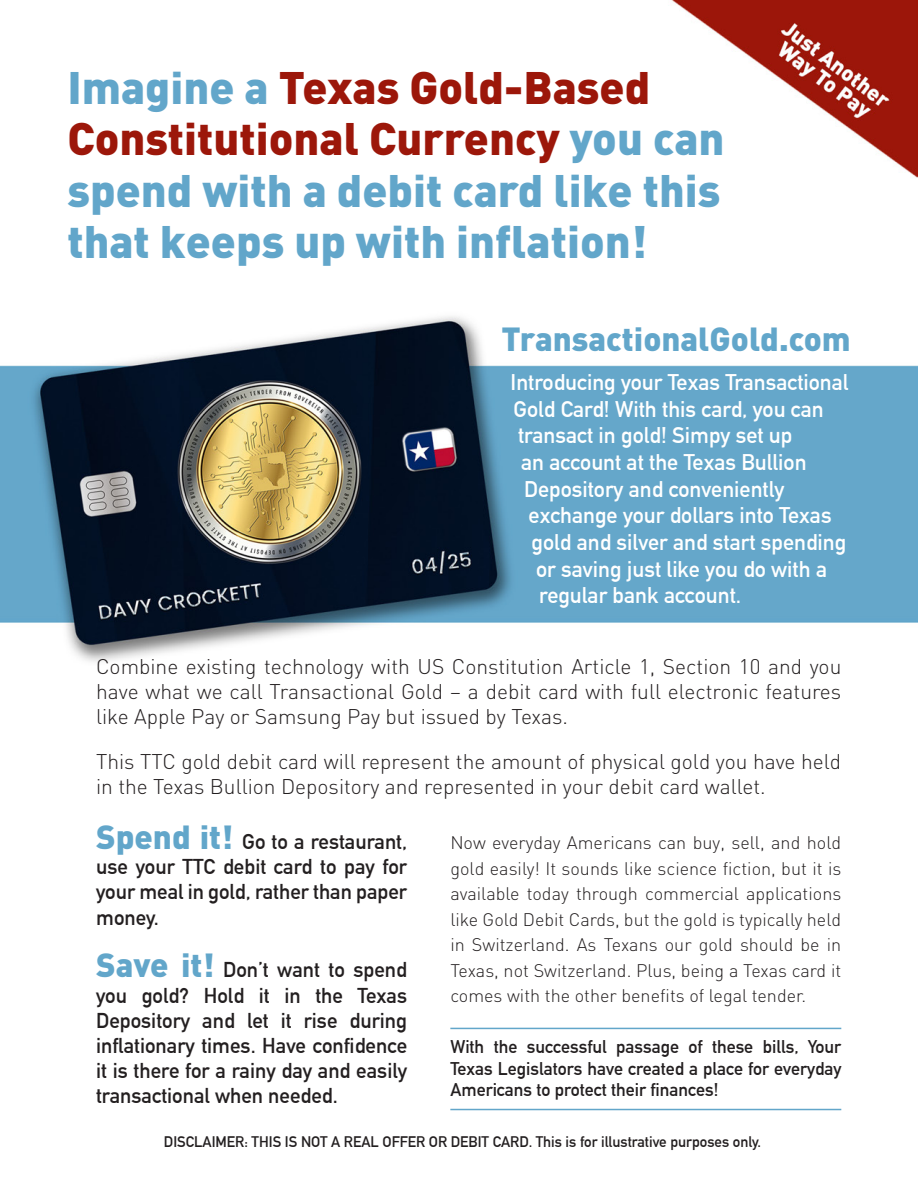
<style>
.page{position:relative;width:918px;height:1188px;background:#fff}
.page>*{position:absolute;margin:0;border:0;box-sizing:border-box;transform-origin:0 0}
.t1{font:900 45px/51.6px "DIN";color:#62a6ca}
.t2{font:900 33px "DIN";color:#62a6ca}
.t3{font:700 22.2px "DIN Alternate";color:#fff}
.t4{font:300 21px/25.2px "DIN";color:#231f20;text-align:justify}
.t5{font:700 21px/25.2px "DIN Alternate";color:#231f20;text-align:justify}
.t6{font:300 18px/25.5px "DIN";color:#231f20;text-align:justify}
.t7{font:700 18px/21.6px "DIN Alternate";color:#231f20;text-align:justify}
.t8{font:700 15px "DIN Alternate";color:#231f20}
.s1{color:#9c170a}
.s2{font-family:"DIN";font-weight:900;font-size:33px;color:#62a6ca}
</style>
<div class="page">
<img style="left:0;top:0;width:918px;height:1111px">
<hr style="left:450px;top:1028px;width:391px;height:1px;background:#62a6ca">
<hr style="left:450px;top:1109px;width:391px;height:1px;background:#62a6ca">
<p class="t1" style="left:67px;top:59px;width:659px">Imagine a <span class="s1">Texas Gold-Based<br>Constitutional Currency</span> you can spend with a debit card like this that keeps up with inflation!</p>
<p class="t2" style="left:501px;top:317px;width:351px">TransactionalGold.com</p>
<p class="t3" style="left:511px;top:365px;width:340px">Introducing your Texas Transactional</p>
<p class="t3" style="left:514px;top:392px;width:312px">Gold Card! With this card, you can</p>
<p class="t3" style="left:518px;top:419px;width:276px">transact in gold! Simpy set up</p>
<p class="t3" style="left:521px;top:445px;width:287px">an account at the Texas Bullion</p>
<p class="t3" style="left:524px;top:472px;width:262px">Depository and conveniently</p>
<p class="t3" style="left:529px;top:499px;width:305px">exchange your dollars into Texas</p>
<p class="t3" style="left:532px;top:525px;width:316px">gold and silver and start spending</p>
<p class="t3" style="left:536px;top:552px;width:293px">or saving just like you do with a</p>
<p class="t3" style="left:539px;top:578px;width:204px">regular bank account.</p>
<p class="t4" style="left:96px;top:654px;width:747px">Combine existing technology with US Constitution Article 1, Section 10 and you have what we call Transactional Gold – a debit card with full electronic features like Apple Pay or Samsung Pay but issued by Texas.</p>
<p class="t4" style="left:96px;top:748px;width:747px">This TTC gold debit card will represent the amount of physical gold you have held in the Texas Bullion Depository and represented in your debit card wallet.</p>
<p class="t5" style="left:96px;top:828px;width:313px"><span class="s2">Spend it!</span> Go to a restaurant, use your TTC debit card to pay for your meal in gold, rather than paper money.</p>
<p class="t5" style="left:96px;top:956px;width:313px"><span class="s2">Save it!</span> Don’t want to spend you gold? Hold it in the Texas Depository and let it rise during inflationary times. Have confidence it is there for a rainy day and easily transactional when needed.</p>
<p class="t6" style="left:450px;top:830px;width:392px">Now everyday Americans can buy, sell, and hold gold easily! It sounds like science fiction, but it is available today through commercial applications like Gold Debit Cards, but the gold is typically held in Switzerland. As Texans our gold should be in Texas, not Switzerland. Plus, being a Texas card it comes with the other benefits of legal tender.</p>
<p class="t7" style="left:450px;top:1035px;width:392px">With the successful passage of these bills, Your Texas Legislators have created a place for everyday Americans to protect their finances!</p>
<p class="t8" style="left:164px;top:1131px;width:599px">DISCLAIMER: THIS IS NOT A REAL OFFER OR DEBIT CARD. This is for illustrative purposes only.</p>
</div>
